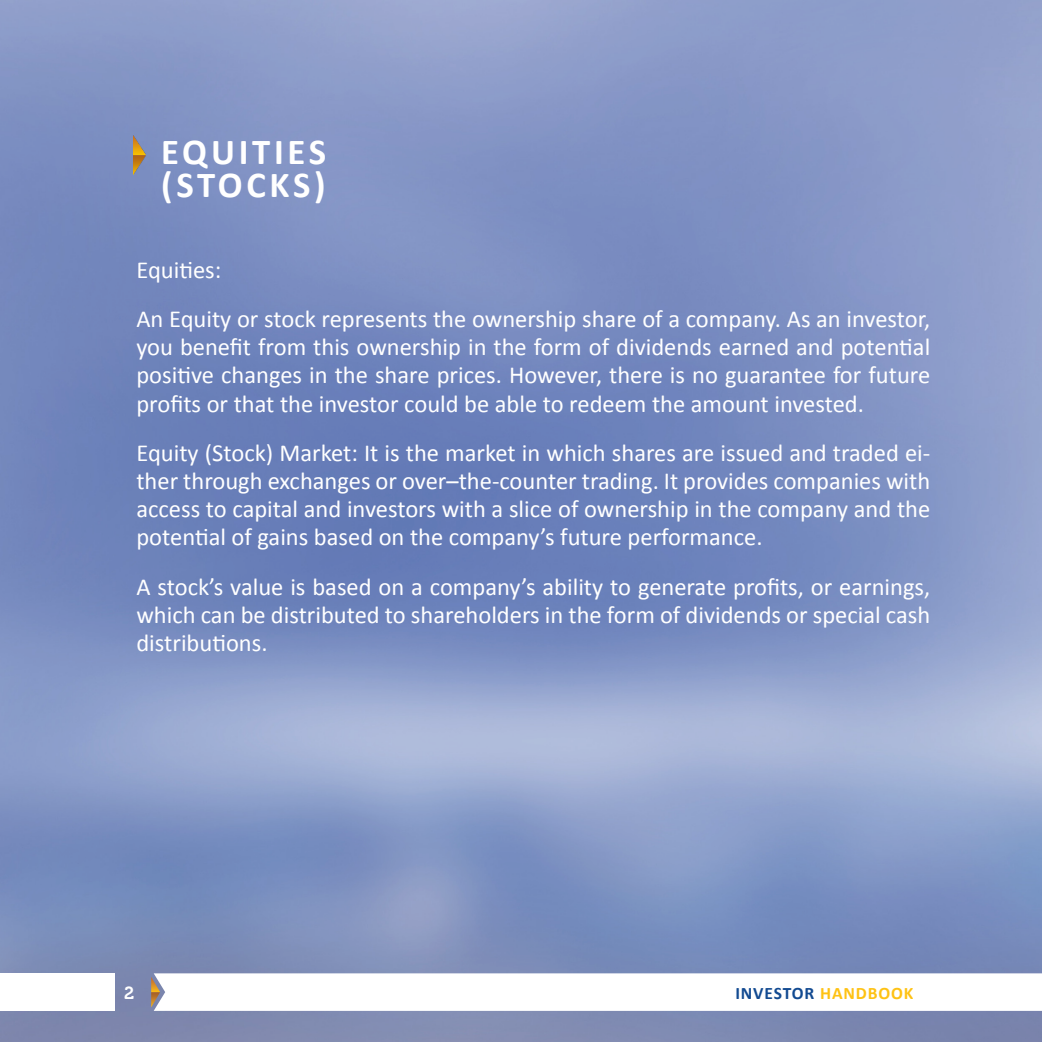
<style>
.page{position:relative;width:1042px;height:1042px;background:#fff}
.page>*{position:absolute;margin:0;border:0;box-sizing:border-box;transform-origin:0 0}
.Big_Title{font:700 36.75px/33.2px "Calibri";letter-spacing:.1em;color:#fff}
.Big_Title-2{font:24.5px/28px "Calibri";color:#fff;text-align:justify}
.t1{font:700 17.5px "Calibri";letter-spacing:.05em;color:#124a91}
.t2{font:17.5px "Museo 700";color:#fff}
.s1{color:#fec214}
</style>
<div class="page">
<img style="left:0;top:0;width:1042px;height:1042px">
<img style="left:134px;top:136px;width:12px;height:39px">
<div style="left:0;top:973px;width:114px;height:38px;background:#fff"></div>
<svg style="left:151px;top:973px;width:891px;height:38px"></svg>
<p class="Big_Title" style="left:161px;top:135px;width:166px">EQUITIES (STOCKS)</p>
<p class="Big_Title-2" style="left:136px;top:256px;width:86px">Equities:</p>
<p class="Big_Title-2" style="left:136px;top:305px;width:795px">An Equity or stock represents the ownership share of a company. As an investor, you benefit from this ownership in the form of dividends earned and potential positive changes in the share prices. However, there is no guarantee for future profits or that the investor could be able to redeem the amount invested.</p>
<p class="Big_Title-2" style="left:136px;top:439px;width:795px">Equity (Stock) Market: It is the market in which shares are issued and traded ei&shy;ther through exchanges or over–the-counter trading. It provides companies with access to capital and investors with a slice of ownership in the company and the potential of gains based on the company’s future performance.</p>
<p class="Big_Title-2" style="left:136px;top:573px;width:795px">A stock’s value is based on a company’s ability to generate profits, or earnings, which can be distributed to shareholders in the form of dividends or special cash distributions.</p>
<p class="t2" style="left:124px;top:983px;width:12px">2</p>
<p class="t1" style="left:735px;top:981px;width:180px">INVESTOR <span class="s1">HANDBOOK</span></p>
</div>
